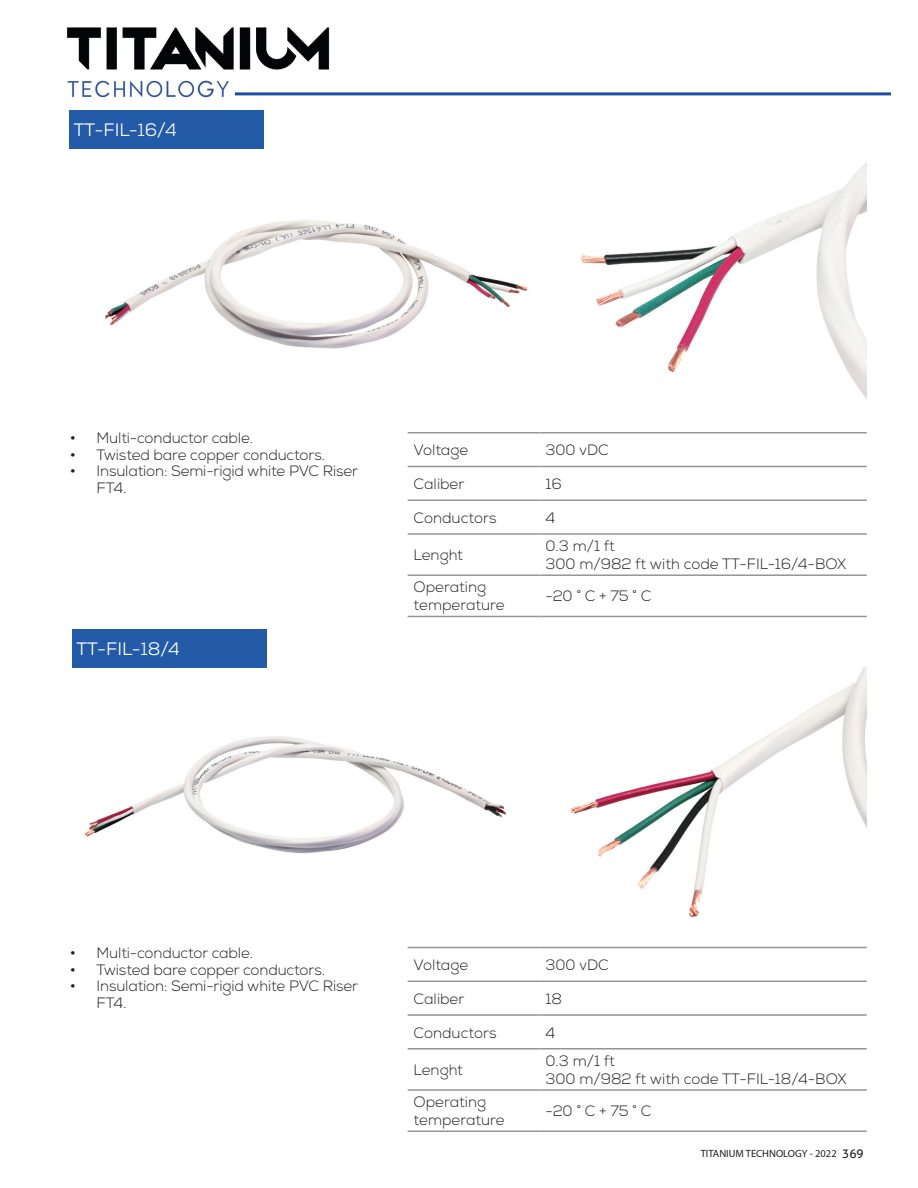
<style>
.page{position:relative;width:918px;height:1188px;background:#fff}
.page>*{position:absolute;margin:0;border:0;box-sizing:border-box;transform-origin:0 0}
.t1{font:18px "Nexa";color:#fff}
.t2{font:300 15px/18px "Nexa";letter-spacing:-.01em;color:#231f20}
.t3{font:10.5px "Myriad Pro";color:#231f20}
.s1{font-size:18px}
.s2{font-family:"Aller";font-size:12px}
</style>
<div class="page">
<hr style="left:235px;top:92px;width:656px;height:3px;background:#1b4ea1">
<img style="left:84px;top:736px;width:422px;height:118px">
<img style="left:570px;top:667px;width:297px;height:250px">
<div style="left:72px;top:629px;width:195px;height:38px;background:#245ba9"></div>
<hr style="left:539px;top:947px;width:328px;height:1px;background:#939598">
<hr style="left:539px;top:981px;width:328px;height:1px;background:#939598">
<hr style="left:539px;top:1014px;width:328px;height:2px;background:#939598">
<hr style="left:539px;top:1048px;width:328px;height:2px;background:#939598">
<hr style="left:539px;top:1089px;width:328px;height:2px;background:#939598">
<hr style="left:539px;top:1131px;width:328px;height:1px;background:#939598">
<hr style="left:408px;top:947px;width:131px;height:1px;background:#939598">
<hr style="left:408px;top:981px;width:131px;height:1px;background:#939598">
<hr style="left:408px;top:1014px;width:131px;height:2px;background:#939598">
<hr style="left:408px;top:1048px;width:131px;height:2px;background:#939598">
<hr style="left:408px;top:1089px;width:131px;height:2px;background:#939598">
<hr style="left:408px;top:1131px;width:131px;height:1px;background:#939598">
<img style="left:104px;top:220px;width:424px;height:129px">
<img style="left:581px;top:162px;width:286px;height:237px">
<div style="left:70px;top:111px;width:194px;height:38px;background:#245ba9"></div>
<hr style="left:539px;top:432px;width:328px;height:1px;background:#939598">
<hr style="left:539px;top:466px;width:328px;height:1px;background:#939598">
<hr style="left:539px;top:499px;width:328px;height:2px;background:#939598">
<hr style="left:539px;top:533px;width:328px;height:2px;background:#939598">
<hr style="left:539px;top:574px;width:328px;height:2px;background:#939598">
<hr style="left:539px;top:616px;width:328px;height:1px;background:#939598">
<hr style="left:408px;top:432px;width:131px;height:1px;background:#939598">
<hr style="left:408px;top:466px;width:131px;height:1px;background:#939598">
<hr style="left:408px;top:499px;width:131px;height:2px;background:#939598">
<hr style="left:408px;top:533px;width:131px;height:2px;background:#939598">
<hr style="left:408px;top:574px;width:131px;height:2px;background:#939598">
<hr style="left:408px;top:616px;width:131px;height:1px;background:#939598">
<img style="left:66px;top:27px;width:288px;height:71px">
<p class="t1" style="left:74px;top:119px;width:105px">TT-FIL-16/4</p>
<p class="t2" style="left:70px;top:429px;width:185px"><span class="s1">•</span> Multi-conductor cable.</p>
<p class="t2" style="left:70px;top:446px;width:257px"><span class="s1">•</span> Twisted bare copper conductors.</p>
<p class="t2" style="left:97px;top:463px;width:263px;line-height:16.5px;text-indent:-27px"><span class="s1">•</span> Insulation: Semi-rigid white PVC Riser<br>FT4.</p>
<p class="t1" style="left:77px;top:637px;width:105px">TT-FIL-18/4</p>
<p class="t2" style="left:414px;top:441px;width:56px">Voltage</p>
<p class="t2" style="left:545px;top:441px;width:65px">300 vDC</p>
<p class="t2" style="left:414px;top:475px;width:52px">Caliber</p>
<p class="t2" style="left:545px;top:475px;width:18px">16</p>
<p class="t2" style="left:414px;top:509px;width:84px">Conductors</p>
<p class="t2" style="left:545px;top:509px;width:11px">4</p>
<p class="t2" style="left:414px;top:546px;width:51px">Lenght</p>
<p class="t2" style="left:545px;top:537px;width:302px">0.3 m/1 ft<br>300 m/982 ft with code TT-FIL-16/4-BOX</p>
<p class="t2" style="left:414px;top:579px;width:93px">Operating temperature</p>
<p class="t2" style="left:545px;top:588px;width:108px">-20 ° C + 75 ° C</p>
<p class="t2" style="left:70px;top:944px;width:185px"><span class="s1">•</span> Multi-conductor cable.</p>
<p class="t2" style="left:70px;top:961px;width:257px"><span class="s1">•</span> Twisted bare copper conductors.</p>
<p class="t2" style="left:97px;top:978px;width:263px;line-height:16.5px;text-indent:-27px"><span class="s1">•</span> Insulation: Semi-rigid white PVC Riser<br>FT4.</p>
<p class="t2" style="left:414px;top:956px;width:56px">Voltage</p>
<p class="t2" style="left:545px;top:956px;width:65px">300 vDC</p>
<p class="t2" style="left:414px;top:990px;width:52px">Caliber</p>
<p class="t2" style="left:545px;top:990px;width:18px">18</p>
<p class="t2" style="left:414px;top:1024px;width:84px">Conductors</p>
<p class="t2" style="left:545px;top:1024px;width:11px">4</p>
<p class="t2" style="left:414px;top:1061px;width:51px">Lenght</p>
<p class="t2" style="left:545px;top:1052px;width:303px">0.3 m/1 ft<br>300 m/982 ft with code TT-FIL-18/4-BOX</p>
<p class="t2" style="left:414px;top:1093px;width:93px">Operating temperature</p>
<p class="t2" style="left:545px;top:1102px;width:108px">-20 ° C + 75 ° C</p>
<p class="t3" style="left:701px;top:1147px;width:164px">TITANIUM TECHNOLOGY - 2022 <span class="s2">369</span></p>
</div>
